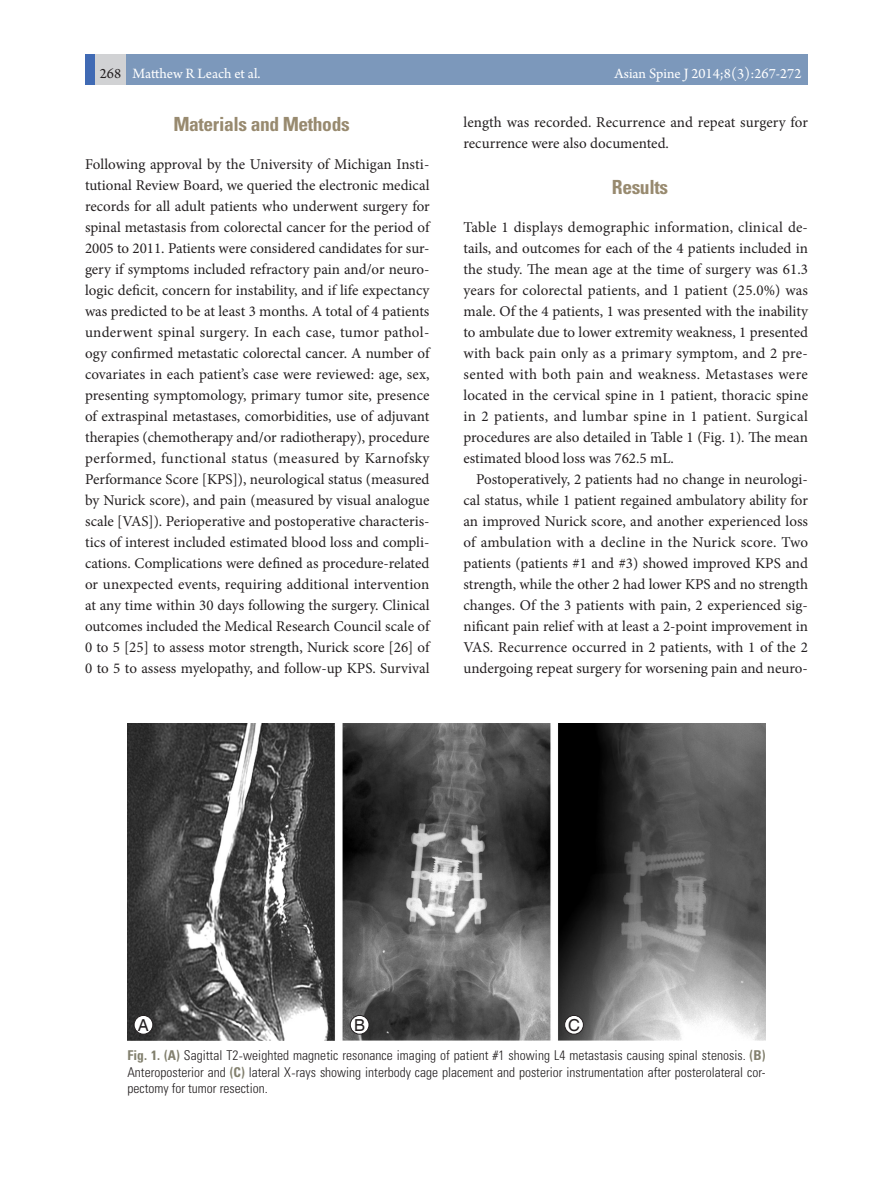
<style>
.page{position:relative;width:893px;height:1191px;background:#fff}
.page>*{position:absolute;margin:0;border:0;box-sizing:border-box;transform-origin:0 0}
.본문_대제목{font:700 condensed 19.5px "Univers LT Std";letter-spacing:-.02em;color:#988a6f}
.t1{font:16.5px "Helvetica";color:#231f20}
.본문_내용_첫문단{font:15px/21px "Minion Pro";color:#231f20;text-align:justify}
.본문_내용{font:15px/21px "Minion Pro";letter-spacing:-.005em;color:#231f20;text-align:justify}
.t2{font:15px "Arno Pro";color:#fff}
.t3{font:15px "Arno Pro";color:#231f20}
.표_그림설명{font:300 condensed 13.5px/16.2px "Univers LT Std";color:#231f20;text-align:justify}
.s1{font-weight:700;color:#82806e}
.s2{font-family:"Minion Pro";font-weight:400;font-stretch:normal}
</style>
<div class="page">
<div style="left:85px;top:54px;width:58px;height:30px;background:#d1d2d4"></div>
<div style="left:126px;top:54px;width:682px;height:30px;background:#7c98bb"></div>
<div style="left:85px;top:54px;width:10px;height:30px;background:#406ab4"></div>
<img style="left:128px;top:723px;width:637px;height:317px">
<div style="left:134px;top:1015px;width:19px;height:19px;background:#fff;border-radius:50%"></div>
<div style="left:134px;top:1015px;width:19px;height:19px;border:1px solid #231f20;border-radius:50%"></div>
<div style="left:350px;top:1015px;width:19px;height:19px;background:#fff;border-radius:50%"></div>
<div style="left:350px;top:1015px;width:19px;height:19px;border:1px solid #231f20;border-radius:50%"></div>
<div style="left:565px;top:1015px;width:18px;height:19px;background:#fff;border-radius:50%"></div>
<div style="left:564px;top:1015px;width:20px;height:19px;border:1px solid #231f20;border-radius:50%"></div>
<p class="t3" style="left:100px;top:65px;width:23px">268</p>
<p class="t2" style="left:133px;top:65px;width:130px">Matthew R Leach et al.</p>
<p class="t2" style="left:614px;top:65px;width:189px">Asian Spine J 2014;8(3):267-272</p>
<p class="본문_대제목" style="left:173px;top:112px;width:178px">Materials and Methods</p>
<p class="본문_내용_첫문단" style="left:85px;top:154px;width:346px">Following approval by the University of Michigan Insti&shy;tutional Review Board, we queried the electronic medical records for all adult patients who underwent surgery for spinal metastasis from colorectal cancer for the period of 2005 to 2011. Patients were considered candidates for sur&shy;gery if symptoms included refractory pain and/or neuro&shy;logic deficit, concern for instability, and if life expectancy was predicted to be at least 3 months. A total of 4 patients underwent spinal surgery. In each case, tumor pathol&shy;ogy confirmed metastatic colorectal cancer. A number of covariates in each patient’s case were reviewed: age, sex, presenting symptomology, primary tumor site, presence of extraspinal metastases, comorbidities, use of adjuvant therapies (chemotherapy and/or radiotherapy), procedure performed, functional status (measured by Karnofsky Performance Score [KPS]), neurological status (measured by Nurick score), and pain (measured by visual analogue scale [VAS]). Perioperative and postoperative characteris&shy;tics of interest included estimated blood loss and compli&shy;cations. Complications were defined as procedure-related or unexpected events, requiring additional intervention at any time within 30 days following the surgery. Clinical outcomes included the Medical Research Council scale of 0 to 5 [25] to assess motor strength, Nurick score [26] of 0 to 5 to assess myelopathy, and follow-up KPS. Survival</p>
<p class="본문_내용_첫문단" style="left:463px;top:112px;width:346px">length was recorded. Recurrence and repeat surgery for recurrence were also documented.</p>
<p class="본문_대제목" style="left:612px;top:175px;width:58px">Results</p>
<p class="본문_내용_첫문단" style="left:463px;top:217px;width:346px">Table 1 displays demographic information, clinical de&shy;tails, and outcomes for each of the 4 patients included in the study. The mean age at the time of surgery was 61.3 years for colorectal patients, and 1 patient (25.0%) was male. Of the 4 patients, 1 was presented with the inability to ambulate due to lower extremity weakness, 1 presented with back pain only as a primary symptom, and 2 pre&shy;sented with both pain and weakness. Metastases were located in the cervical spine in 1 patient, thoracic spine in 2 patients, and lumbar spine in 1 patient. Surgical procedures are also detailed in Table 1 (Fig. 1). The mean estimated blood loss was 762.5 mL.</p>
<p class="본문_내용" style="left:463px;top:469px;width:346px;text-indent:13px">Postoperatively, 2 patients had no change in neurologi&shy;cal status, while 1 patient regained ambulatory ability for an improved Nurick score, and another experienced loss of ambulation with a decline in the Nurick score. Two patients (patients #1 and #3) showed improved KPS and strength, while the other 2 had lower KPS and no strength changes. Of the 3 patients with pain, 2 experienced sig&shy;nificant pain relief with at least a 2-point improvement in VAS. Recurrence occurred in 2 patients, with 1 of the 2 undergoing repeat surgery for worsening pain and neuro-</p>
<p class="t1" style="left:138px;top:1015px;width:13px">A</p>
<p class="t1" style="left:354px;top:1015px;width:13px">B</p>
<p class="t1" style="left:568px;top:1015px;width:13px">C</p>
<p class="표_그림설명" style="left:127px;top:1047px;width:639px"><span class="s1">Fig. 1. (A)</span> Sagittal T2<span class="s2">-</span>weighted magnetic resonance imaging of patient #1 showing L4 metastasis causing spinal stenosis. <span class="s1">(B)<br></span>Anteroposterior and <span class="s1">(C)</span> lateral X<span class="s2">-</span>rays showing interbody cage placement and posterior instrumentation after posterolateral cor&shy;pectomy for tumor resection.</p>
</div>
